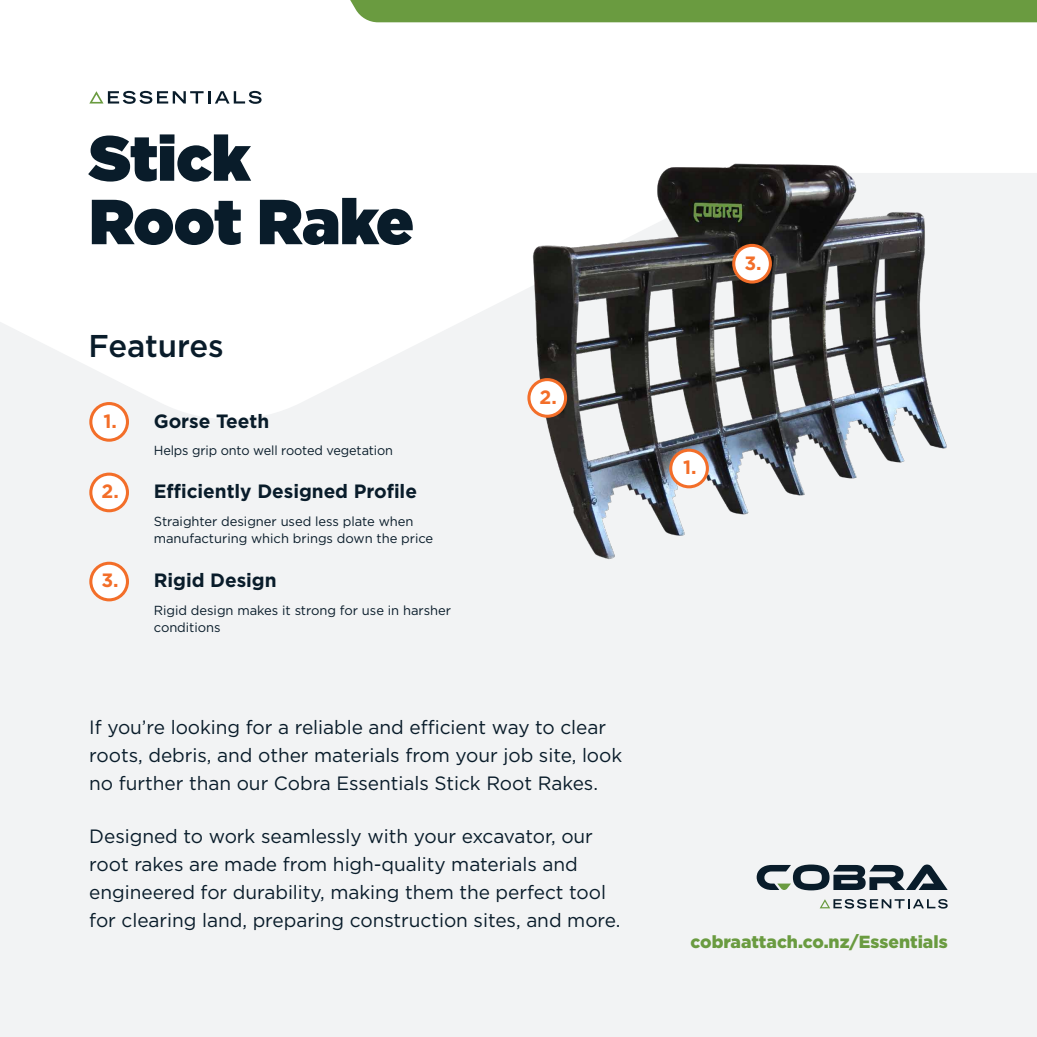
<style>
.page{position:relative;width:1037px;height:1037px;background:#fff}
.page>*{position:absolute;margin:0;border:0;box-sizing:border-box;transform-origin:0 0}
.t1{font:900 63.35px/63.4px "Gotham";letter-spacing:-.005em;color:#091c2a}
.t2{font:500 31.5px "Gotham";letter-spacing:-.005em;color:#091c2a}
.t3{font:19.25px/28px "Gotham";letter-spacing:-.005em;color:#091c2a}
.t4{font:700 19.25px "Gotham";letter-spacing:-.005em;color:#091c2a}
.t5{font:700 19.25px "Gotham";color:#f36e29}
.t6{font:900 17.5px "Gotham";color:#6a9b40}
.t7{font:13.12px/17.5px "Gotham";letter-spacing:-.005em;color:#091c2a}
</style>
<div class="page">
<div style="left:0;top:171px;width:1037px;height:866px;background:#f2f3f4"></div>
<svg style="left:0;top:22px;width:1037px;height:397px"></svg>
<img style="left:489px;top:154px;width:548px;height:405px">
<div style="left:350px;top:0;width:687px;height:22px;background:#6a9b40"></div>
<svg style="left:756px;top:864px;width:191px;height:26px"></svg>
<svg style="left:820px;top:899px;width:127px;height:9px"></svg>
<svg style="left:89px;top:91px;width:173px;height:13px"></svg>
<div style="left:671px;top:450px;width:36px;height:37px;background:#fff;border-radius:50%"></div>
<div style="left:669px;top:449px;width:40px;height:39px;border:3px solid #f36e29;border-radius:50%"></div>
<div style="left:529px;top:380px;width:36px;height:36px;background:#fff;border-radius:50%"></div>
<div style="left:527px;top:378px;width:40px;height:40px;border:3px solid #f36e29;border-radius:50%"></div>
<div style="left:91px;top:563px;width:36px;height:37px;background:#fff;border-radius:50%"></div>
<div style="left:89px;top:562px;width:40px;height:39px;border:3px solid #f36e29;border-radius:50%"></div>
<div style="left:734px;top:245px;width:36px;height:37px;background:#fff;border-radius:50%"></div>
<div style="left:732px;top:244px;width:40px;height:39px;border:3px solid #f36e29;border-radius:50%"></div>
<div style="left:91px;top:403px;width:36px;height:37px;background:#fff;border-radius:50%"></div>
<div style="left:89px;top:402px;width:40px;height:40px;border:3px solid #f36e29;border-radius:50%"></div>
<div style="left:91px;top:474px;width:36px;height:37px;background:#fff;border-radius:50%"></div>
<div style="left:89px;top:473px;width:40px;height:39px;border:3px solid #f36e29;border-radius:50%"></div>
<h1 class="t1" style="left:89px;top:126px;width:326px">Stick<br>Root Rake</h1>
<h2 class="t2" style="left:89px;top:325px;width:137px">Features</h2>
<p class="t5" style="left:103px;top:408px;width:15px">1.</p>
<p class="t4" style="left:154px;top:408px;width:117px">Gorse Teeth</p>
<p class="t7" style="left:154px;top:441px;width:241px">Helps grip onto well rooted vegetation</p>
<p class="t5" style="left:101px;top:479px;width:19px">2.</p>
<p class="t4" style="left:154px;top:478px;width:265px">Efficiently Designed Profile</p>
<p class="t7" style="left:154px;top:512px;width:281px">Straighter designer used less plate when manufacturing which brings down the price</p>
<p class="t5" style="left:102px;top:568px;width:19px">3.</p>
<p class="t4" style="left:154px;top:568px;width:124px">Rigid Design</p>
<p class="t7" style="left:154px;top:601px;width:299px">Rigid design makes it strong for use in harsher conditions</p>
<p class="t5" style="left:540px;top:384px;width:19px">2.</p>
<p class="t3" style="left:89px;top:713px;width:534px">If you’re looking for a reliable and efficient way to clear roots, debris, and other materials from your job site, look no further than our Cobra Essentials Stick Root Rakes.</p>
<p class="t3" style="left:89px;top:822px;width:533px">Designed to work seamlessly with your excavator, our root rakes are made from high-quality materials and engineered for durability, making them the perfect tool for clearing land, preparing construction sites, and more.</p>
<p class="t5" style="left:744px;top:250px;width:19px">3.</p>
<p class="t5" style="left:683px;top:455px;width:15px">1.</p>
<p class="t6" style="left:690px;top:929px;width:259px">cobraattach.co.nz/Essentials</p>
</div>
